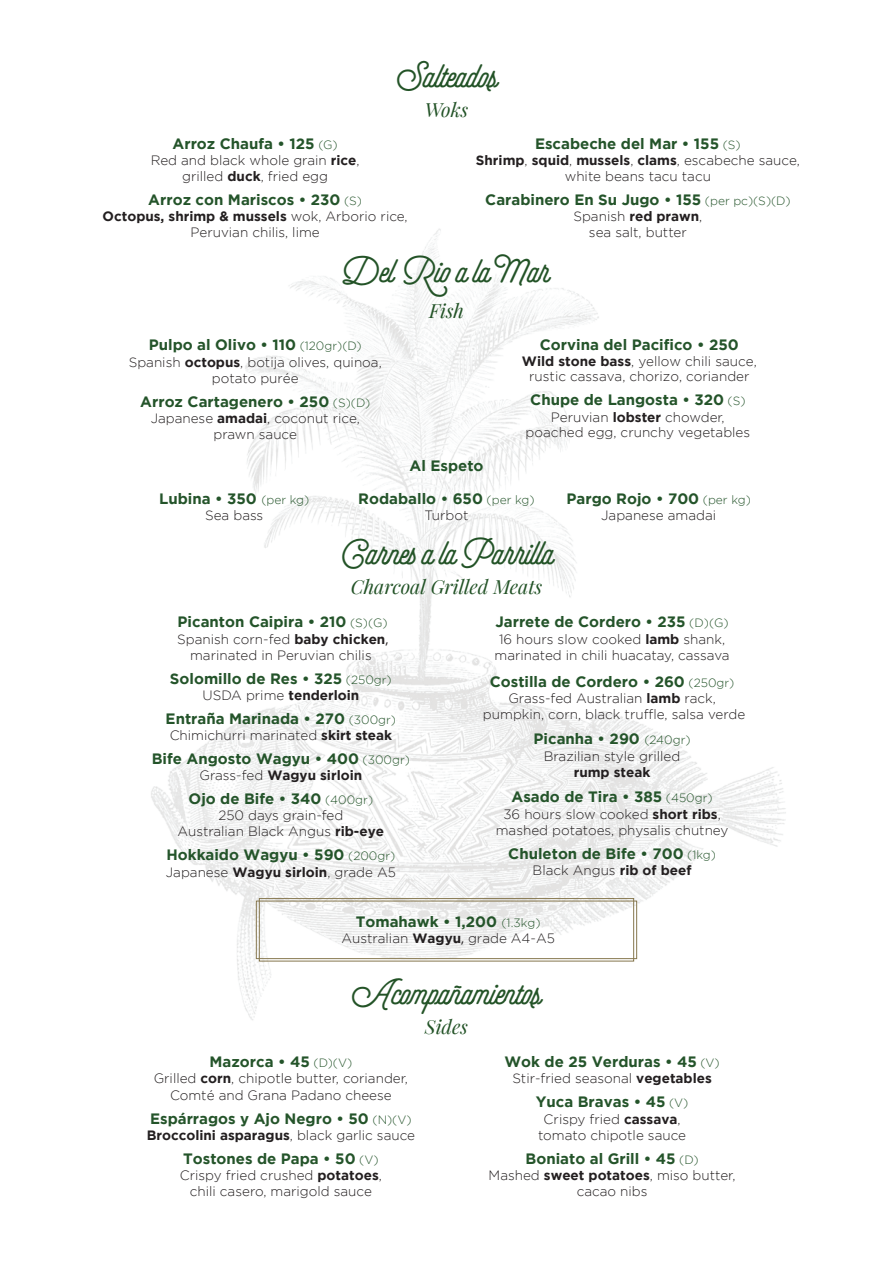
<style>
.page{position:relative;width:893px;height:1263px;background:#fff}
.page>*{position:absolute;margin:0;border:0;box-sizing:border-box;transform-origin:0 0}
.t1{font:900 37.5px "Selfie";color:#235327}
.t2{font:italic 19.5px "Playfair Display";color:#235327}
.t3{font:700 15px/32.2px "Gotham";color:#24542a;text-align:center}
.t4{font:300 13.5px/16.2px "Gotham";color:#231f20;text-align:center}
.t5{font:700 13.5px "Gotham";color:#231f20}
.s1{font-weight:300;font-size:12px}
.s2{font-weight:700}
.s3{font-family:"Myriad Pro";font-weight:400}
.s4{font-weight:300}
</style>
<div class="page">
<img style="left:151px;top:228px;width:635px;height:792px">
<div style="left:256px;top:901px;width:381px;height:58px;border:1px solid #86774e"></div>
<div style="left:259px;top:898px;width:375px;height:63px;border:1px solid #86774e"></div>
<h1 class="t1" style="left:395px;top:52px;width:105px">Salteados</h1>
<h2 class="t2" style="left:425px;top:94px;width:45px">Woks</h2>
<p class="t3" style="left:173px;top:127px;width:167px">Arroz Chaufa • 125 <span class="s1">(G)</span></p>
<p class="t4" style="left:151px;top:152px;width:210px">Red and black whole grain <span class="s2">rice</span>, grilled <span class="s2">duck</span>, fried egg</p>
<p class="t3" style="left:148px;top:183px;width:215px">Arroz con Mariscos • 230 <span class="s1">(S)</span></p>
<p class="t4" style="left:103px;top:208px;width:307px"><span class="s2">Octopus, shrimp &amp; mussels</span> wok, Arborio rice,<br>Peruvian chilis, lime</p>
<p class="t3" style="left:535px;top:127px;width:207px">Escabeche del Mar • 155 <span class="s1">(S)</span></p>
<p class="t4" style="left:476px;top:152px;width:325px"><span class="s2">Shrimp</span>, <span class="s2">squid</span>, <span class="s2">mussels</span>, <span class="s2">clams</span>, escabeche sauce, white beans tacu tacu</p>
<p class="t3" style="left:485px;top:183px;width:307px">Carabinero En Su Jugo • 155 <span class="s1">(per pc)(S)(D)</span></p>
<p class="t4" style="left:573px;top:208px;width:130px">Spanish <span class="s2">red prawn</span>, sea salt, butter</p>
<h1 class="t1" style="left:343px;top:247px;width:208px">Del Rio a la Mar</h1>
<h2 class="t2" style="left:429px;top:296px;width:36px">Fish</h2>
<p class="t3" style="left:149px;top:329px;width:214px">Pulpo al Olivo • 110 <span class="s1">(120gr)(D)</span></p>
<p class="t4" style="left:129px;top:354px;width:255px">Spanish <span class="s2">octopus</span>, botija olives, quinoa, potato purée</p>
<p class="t3" style="left:140px;top:385px;width:231px">Arroz Cartagenero • 250 <span class="s1">(S)(D)</span></p>
<p class="t4" style="left:151px;top:410px;width:211px">Japanese <span class="s2">amadai</span>, coconut rice, prawn sauce</p>
<p class="t3" style="left:540px;top:329px;width:200px">Corvina del Pacifico • 250</p>
<p class="t4" style="left:522px;top:354px;width:236px;line-height:15.3px"><span class="s2">Wild stone bass</span>, yellow chili sauce, rustic cassava, chorizo, coriander</p>
<p class="t3" style="left:530px;top:384px;width:217px">Chupe de Langosta • 320 <span class="s1">(S)</span></p>
<p class="t4" style="left:526px;top:409px;width:226px;line-height:15.6px">Peruvian <span class="s2">lobster</span> chowder, poached egg, crunchy vegetables</p>
<p class="t3" style="left:159px;top:482px;width:152px">Lubina • 350 <span class="s1">(per kg)</span></p>
<p class="t4" style="left:205px;top:507px;width:60px">Sea bass</p>
<p class="t3" style="left:358px;top:450px;width:178px">Al Espeto<br>Rodaballo • 650 <span class="s1">(per kg)</span></p>
<p class="t4" style="left:424px;top:507px;width:46px">Turbot</p>
<p class="t3" style="left:566px;top:482px;width:186px">Pargo Rojo • 700 <span class="s1">(per kg)</span></p>
<p class="t4" style="left:601px;top:507px;width:116px">Japanese amadai</p>
<h1 class="t1" style="left:339px;top:530px;width:216px">Carnes a la Parrilla</h1>
<h2 class="t2" style="left:351px;top:572px;width:193px">Charcoal Grilled Meats</h2>
<p class="t3" style="left:178px;top:605px;width:212px">Picanton Caipira • 210 <span class="s1">(S)(G)</span></p>
<p class="t4" style="left:177px;top:631px;width:212px">Spanish corn-fed <span class="s2">baby chicken</span><span class="s3">, </span>marinated in Peruvian chilis</p>
<p class="t3" style="left:170px;top:662px;width:223px">Solomillo de Res • 325 <span class="s1">(250gr)</span></p>
<p class="t5" style="left:202px;top:687px;width:158px"><span class="s4">USDA prime</span> tenderloin</p>
<p class="t3" style="left:166px;top:702px;width:232px">Entraña Marinada • 270 <span class="s1">(300gr)</span></p>
<p class="t4" style="left:170px;top:727px;width:224px">Chimichurri marinated <span class="s2">skirt steak</span></p>
<p class="t3" style="left:152px;top:742px;width:260px">Bife Angosto Wagyu • 400 <span class="s1">(300gr)</span></p>
<p class="t5" style="left:200px;top:767px;width:164px"><span class="s4">Grass-fed</span> Wagyu sirloin</p>
<p class="t3" style="left:189px;top:782px;width:186px">Ojo de Bife • 340 <span class="s1">(400gr)</span></p>
<p class="t4" style="left:178px;top:807px;width:208px">250 days grain-fed<br>Australian Black Angus <span class="s2">rib-eye</span></p>
<p class="t3" style="left:166px;top:838px;width:230px">Hokkaido Wagyu • 590 <span class="s1">(200gr)</span></p>
<p class="t4" style="left:166px;top:863px;width:232px">Japanese <span class="s2">Wagyu sirloin</span>, grade A5</p>
<p class="t3" style="left:495px;top:605px;width:235px">Jarrete de Cordero • 235 <span class="s1">(D)(G)</span></p>
<p class="t4" style="left:494px;top:631px;width:237px">16 hours slow cooked <span class="s2">lamb</span> shank, marinated in chili huacatay, cassava</p>
<p class="t3" style="left:490px;top:665px;width:246px">Costilla de Cordero • 260 <span class="s1">(250gr)</span></p>
<p class="t4" style="left:483px;top:690px;width:264px">Grass-fed Australian <span class="s2">lamb</span> rack, pumpkin, corn, black truffle, salsa verde</p>
<p class="t3" style="left:534px;top:723px;width:159px">Picanha • 290 <span class="s1">(240gr)</span></p>
<p class="t4" style="left:544px;top:748px;width:138px">Brazilian style grilled</p>
<p class="t5" style="left:574px;top:764px;width:78px">rump steak</p>
<p class="t3" style="left:511px;top:780px;width:203px">Asado de Tira • 385 <span class="s1">(450gr)</span></p>
<p class="t4" style="left:496px;top:806px;width:234px">36 hours slow cooked <span class="s2">short ribs</span>, mashed potatoes, physalis chutney</p>
<p class="t3" style="left:508px;top:837px;width:209px">Chuleton de Bife • 700 <span class="s1">(1kg)</span></p>
<p class="t4" style="left:533px;top:862px;width:160px">Black Angus <span class="s2">rib of beef</span></p>
<p class="t3" style="left:356px;top:905px;width:186px">Tomahawk • 1,200 <span class="s1">(1.3kg)</span></p>
<p class="t4" style="left:341px;top:930px;width:215px">Australian <span class="s2">Wagyu</span><span class="s3">,</span> grade A4-A5</p>
<h1 class="t1" style="left:351px;top:969px;width:192px">Acompañamientos</h1>
<h2 class="t2" style="left:425px;top:1012px;width:45px">Sides</h2>
<p class="t3" style="left:210px;top:1045px;width:144px">Mazorca • 45 <span class="s1">(D)(V)</span></p>
<p class="t4" style="left:154px;top:1070px;width:256px">Grilled <span class="s2">corn</span>, chipotle butter, coriander,<br>Comté and Grana Padano cheese</p>
<p class="t3" style="left:150px;top:1102px;width:263px">Espárragos y Ajo Negro • 50 <span class="s1">(N)(V)</span></p>
<p class="t5" style="left:147px;top:1127px;width:270px">Broccolini asparagus<span class="s4">, black garlic sauce</span></p>
<p class="t3" style="left:183px;top:1142px;width:197px">Tostones de Papa • 50 <span class="s1">(V)</span></p>
<p class="t4" style="left:180px;top:1167px;width:204px">Crispy fried crushed <span class="s2">potatoes</span>, chili casero, marigold sauce</p>
<p class="t3" style="left:504px;top:1045px;width:217px">Wok de 25 Verduras • 45 <span class="s1">(V)</span></p>
<p class="t4" style="left:512px;top:1070px;width:201px">Stir-fried seasonal <span class="s2">vegetables</span></p>
<p class="t3" style="left:536px;top:1085px;width:154px">Yuca Bravas • 45 <span class="s1">(V)</span></p>
<p class="t4" style="left:538px;top:1110px;width:149px">Crispy fried <span class="s2">cassava</span>, tomato chipotle sauce</p>
<p class="t3" style="left:526px;top:1142px;width:174px">Boniato al Grill • 45 <span class="s1">(D)</span></p>
<p class="t4" style="left:489px;top:1167px;width:248px">Mashed <span class="s2">sweet potatoes</span>, miso butter, cacao nibs</p>
</div>
